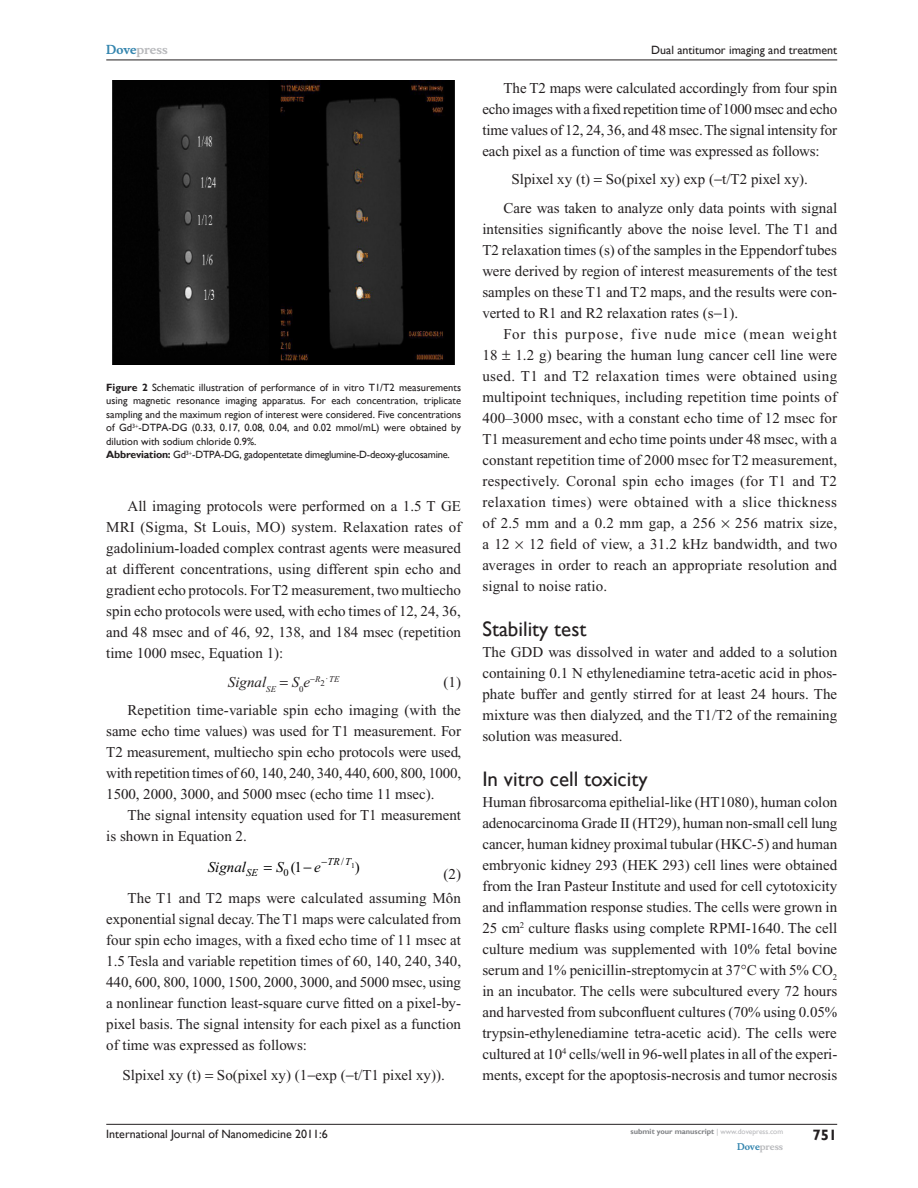
<style>
.page{position:relative;width:918px;height:1188px;background:#fff}
.page>*{position:absolute;margin:0;border:0;box-sizing:border-box;transform-origin:0 0}
.t1{font:21px "Gill Sans";color:#231f20}
.t2{font:15px/21px "Times New Roman";color:#231f20;text-align:justify}
.t3{font:italic 15px "Times New Roman";color:#231f20}
.t4{font:italic 15px "Times New Roman";color:#000}
.t5{font:700 15px "Gill Sans";color:#231f20}
.t6{font:15px "Times New Roman";color:#000}
.t7{font:12px "Gill Sans";color:#231f20}
.t8{font:700 12px "Musee";color:#b8b9bc}
.t9{font:10.5px/13.5px "Gill Sans";color:#231f20}
.t10{font:italic 10.5px "Times New Roman";color:#000}
.t11{font:10.5px "Times New Roman";color:#000}
.t12{font:700 9px "Musee";color:#b8b9bc}
.t13{font:italic 8.7px "Times New Roman";color:#231f20}
.t14{font:8.7px "Times New Roman";color:#231f20}
.t15{font:700 7.5px "Gill Sans";color:#808285}
.t16{font:7.5px "Times New Roman";color:#000}
.s1{color:#3485ae}
.s2{font-weight:700}
.s3{font-weight:400;color:#b8b9bc}
</style>
<div class="page">
<hr style="left:106px;top:1124px;width:731px;height:1px;background:#231f20">
<hr style="left:106px;top:60px;width:731px;height:1px;background:#231f20">
<img style="left:113px;top:81px;width:342px;height:284px">
<p class="t8" style="left:106px;top:43px;width:63px"><span class="s1">Dove</span>press</p>
<p class="t9" style="left:106px;top:380px;width:356px"><span class="s2">Figure 2</span> Schematic illustration of performance of in vitro T1/T2 measurements using magnetic resonance imaging apparatus. For each concentration, triplicate sampling and the maximum region of interest were considered. Five concentrations of Gd<sup>3</sup> -DTPA-DG (0.33, 0.17, 0.08, 0.04, and 0.02 mmol/mL) were obtained by dilution with sodium chloride 0.9%.<br><span class="s2">Abbreviation:</span> Gd<sup>3</sup> -DTPA-DG, gadopentetate dimeglumine-D-deoxy-glucosamine.</p>
<p class="t2" style="left:106px;top:496px;width:357px;text-indent:21px">All imaging protocols were performed on a 1.5 T GE MRI (Sigma, St Louis, MO) system. Relaxation rates of gadolinium-loaded complex contrast agents were measured at different concentrations, using different spin echo and gradient echo protocols. For T2 measurement, two multiecho spin echo protocols were used, with echo times of 12, 24, 36, and 48 msec and of 46, 92, 138, and 184 msec (repetition time 1000 msec, Equation 1):</p>
<p class="t3" style="left:228px;top:674px;width:94px">Signal<sub>SE</sub> S<sub>0</sub>e−<sup>R</sup></p>
<p class="t14" style="left:320px;top:678px;width:6px">2</p>
<p class="t13" style="left:326px;top:674px;width:15px"><sup>.</sup>TE</p>
<p class="t2" style="left:128px;top:667px;width:335px;line-height:28.5px;text-align:right">(1)<br>Repetition time-variable spin echo imaging (with the</p>
<p class="t2" style="left:106px;top:721px;width:356px">same echo time values) was used for T1 measurement. For T2 measurement, multiecho spin echo protocols were used, with repetition times of 60, 140, 240, 340, 440, 600, 800, 1000, 1500, 2000, 3000, and 5000 msec (echo time 11 msec).</p>
<p class="t2" style="left:106px;top:805px;width:356px;text-indent:21px">The signal intensity equation used for T1 measurement is shown in Equation 2.</p>
<p class="t4" style="left:208px;top:859px;width:40px">Signal</p>
<p class="t4" style="left:276px;top:859px;width:9px">S</p>
<p class="t4" style="left:303px;top:859px;width:19px">−e</p>
<p class="t11" style="left:341px;top:856px;width:4px">/</p>
<p class="t2" style="left:128px;top:862px;width:335px;line-height:24px;text-align:right">(2)<br>The T1 and T2 maps were calculated assuming Môn</p>
<p class="t2" style="left:106px;top:909px;width:356px">exponential signal decay. The T1 maps were calculated from four spin echo images, with a fixed echo time of 11 msec at 1.5 Tesla and variable repetition times of 60, 140, 240, 340, 440, 600, 800, 1000, 1500, 2000, 3000, and 5000 msec, using a nonlinear function least-square curve fitted on a pixel-by&shy;pixel basis. The signal intensity for each pixel as a function of time was expressed as follows:</p>
<p class="t2" style="left:123px;top:1064px;width:324px">Slpixel xy (t) So(pixel xy) (1−exp (−t/T1 pixel xy)).</p>
<p class="t10" style="left:322px;top:856px;width:31px">−TR T</p>
<p class="t6" style="left:291px;top:859px;width:6px">(</p>
<p class="t6" style="left:355px;top:859px;width:6px">)</p>
<p class="t11" style="left:284px;top:867px;width:20px">0 <sup>1</sup></p>
<p class="t16" style="left:351px;top:861px;width:5px">1</p>
<p class="t10" style="left:246px;top:867px;width:13px">SE</p>
<p class="t7" style="left:651px;top:43px;width:187px">Dual antitumor imaging and treatment</p>
<p class="t2" style="left:482px;top:77px;width:356px;text-indent:21px">The T2 maps were calculated accordingly from four spin echo images with a fixed repetition time of 1000 msec and echo time values of 12, 24, 36, and 48 msec. The signal intensity for each pixel as a function of time was expressed as follows:</p>
<p class="t2" style="left:504px;top:165px;width:335px;line-height:28.5px;text-indent:8px">Slpixel xy (t) So(pixel xy) exp (−t/T2 pixel xy).<br>Care was taken to analyze only data points with signal</p>
<p class="t2" style="left:482px;top:218px;width:356px">intensities significantly above the noise level. The T1 and T2 relaxation times (s) of the samples in the Eppendorf tubes were derived by region of interest measurements of the test samples on these T1 and T2 maps, and the results were con&shy;verted to R1 and R2 relaxation rates (s−1).</p>
<p class="t2" style="left:482px;top:323px;width:356px;text-indent:21px">For this purpose, five nude mice (mean weight 18 1.2 g) bearing the human lung cancer cell line were used. T1 and T2 relaxation times were obtained using multipoint techniques, including repetition time points of 400–3000 msec, with a constant echo time of 12 msec for T1 measurement and echo time points under 48 msec, with a constant repetition time of 2000 msec for T2 -measurement, respectively. Coronal spin echo images (for T1 and T2 relaxation times) were obtained with a slice thickness of 2.5 mm and a 0.2 mm gap, a 256</p>
<p class="t2" style="left:735px;top:512px;width:103px">256 matrix size,</p>
<p class="t2" style="left:482px;top:533px;width:356px;text-indent:47px">12 field of view, a 31.2 kHz bandwidth, and two averages in order to reach an appropriate resolution and signal to noise ratio.</p>
<h1 class="t1" style="left:482px;top:616px;width:106px">Stability test</h1>
<p class="t2" style="left:482px;top:641px;width:356px">The GDD was dissolved in water and added to a solution containing 0.1 N ethylenediamine tetra-acetic acid in phos&shy;phate buffer and gently stirred for at least 24 hours. The mixture was then dialyzed, and the T1/T2 of the remaining solution was measured.</p>
<h1 class="t1" style="left:482px;top:766px;width:167px">In vitro cell toxicity</h1>
<p class="t2" style="left:482px;top:791px;width:357px">Human fibrosarcoma epithelial-like (HT1080), human colon adenocarcinoma Grade II (HT29), human non-small cell lung cancer, human kidney proximal tubular (HKC-5) and human embryonic kidney 293 (HEK 293) cell lines were obtained from the Iran Pasteur Institute and used for cell cytotoxicity and inflammation response studies. The cells were grown in 25 cm<sup>2</sup> culture flasks using complete RPMI-1640. The cell culture medium was supplemented with 10% fetal bovine serum and 1% penicillin-streptomycin at 37 C with 5% CO<sub>2 </sub>in an incubator. The cells were subcultured every 72 hours and harvested from subconfluent cultures (70% using 0.05% trypsin-ethylenediamine tetra-acetic acid). The cells were cultured at 10<sup>4</sup> cells/well in 96-well plates in all of the experi&shy;ments, except for the apoptosis-necrosis and tumor necrosis</p>
<p class="t2" style="left:482px;top:533px;width:29px">a 12</p>
<p class="t7" style="left:106px;top:1127px;width:223px">International Journal of Nanomedicine 2011:6</p>
<p class="t15" style="left:631px;top:1127px;width:154px">submit your manuscript <span class="s3">| www.dovepress.com</span></p>
<p class="t12" style="left:737px;top:1141px;width:48px"><span class="s1">Dove</span>press</p>
<p class="t5" style="left:812px;top:1126px;width:26px">751</p>
</div>
